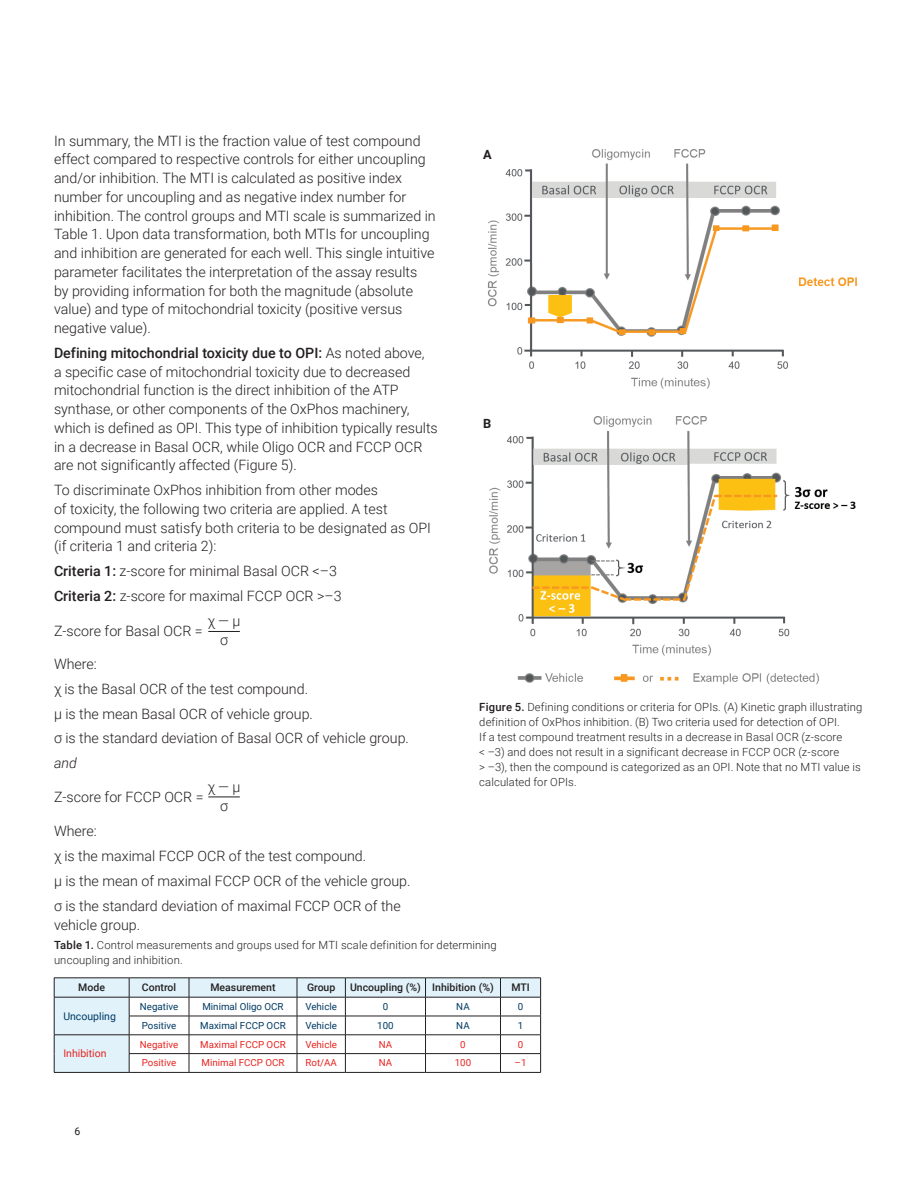
<style>
.page{position:relative;width:918px;height:1188px;background:#fff}
.page>*{position:absolute;margin:0;border:0;box-sizing:border-box;transform-origin:0 0}
.Text{font:300 14.25px/18.8px "Roboto";color:#231f20}
.Text-2{font:italic 300 14.25px "Roboto";color:#231f20}
.t1{font:700 12.75px "Roboto";color:#231f20}
.t2{font:300 11.25px/15px "Roboto";letter-spacing:.015em;color:#231f20}
.Table_header{font:500 10.5px "Roboto";color:#231f20}
.Table_text{font:10.5px "Roboto";color:#003a63}
.Table_text-2{font:10.5px "Roboto";color:#e72621}
.t3{font:10.5px "Roboto";color:#231f20}
.Table_text_small_cen{font:9.75px "Roboto";color:#003a63}
.Table_text_small_cen-2{font:9.75px "Roboto";color:#e72621}
.s1{font-weight:500}
</style>
<div class="page">
<hr style="left:208px;top:631px;width:32px;height:1px;background:#231f20">
<hr style="left:208px;top:797px;width:32px;height:1px;background:#231f20">
<img style="left:488px;top:149px;width:369px;height:536px">
<div style="left:498px;top:407px;width:15px;height:20px;background:#fff"></div>
<div style="left:499px;top:141px;width:19px;height:20px;background:#fff"></div>
<svg style="left:55px;top:979px;width:485px;height:93px"></svg>
<hr style="left:129px;top:1016px;width:60px;height:1px;background:#231f20">
<hr style="left:189px;top:1016px;width:108px;height:1px;background:#231f20">
<hr style="left:297px;top:1016px;width:48px;height:1px;background:#231f20">
<hr style="left:345px;top:1016px;width:81px;height:1px;background:#231f20">
<hr style="left:426px;top:1016px;width:75px;height:1px;background:#231f20">
<hr style="left:501px;top:1016px;width:40px;height:1px;background:#231f20">
<hr style="left:54px;top:1035px;width:75px;height:1px;background:#231f20">
<hr style="left:129px;top:1035px;width:60px;height:1px;background:#231f20">
<hr style="left:189px;top:1035px;width:108px;height:1px;background:#231f20">
<hr style="left:297px;top:1035px;width:48px;height:1px;background:#231f20">
<hr style="left:345px;top:1035px;width:81px;height:1px;background:#231f20">
<hr style="left:426px;top:1035px;width:75px;height:1px;background:#231f20">
<hr style="left:501px;top:1035px;width:40px;height:1px;background:#231f20">
<hr style="left:129px;top:1053px;width:60px;height:1px;background:#231f20">
<hr style="left:189px;top:1053px;width:108px;height:1px;background:#231f20">
<svg style="left:189px;top:979px;width:1px;height:93px"></svg>
<hr style="left:297px;top:1053px;width:48px;height:1px;background:#231f20">
<svg style="left:297px;top:979px;width:1px;height:93px"></svg>
<hr style="left:345px;top:1053px;width:81px;height:1px;background:#231f20">
<svg style="left:345px;top:979px;width:1px;height:93px"></svg>
<hr style="left:426px;top:1053px;width:75px;height:1px;background:#231f20">
<svg style="left:425px;top:979px;width:1px;height:93px"></svg>
<hr style="left:501px;top:1053px;width:40px;height:1px;background:#231f20">
<svg style="left:500px;top:979px;width:1px;height:93px"></svg>
<hr style="left:54px;top:1072px;width:75px;height:1px;background:#231f20">
<svg style="left:129px;top:979px;width:1px;height:93px"></svg>
<hr style="left:129px;top:1072px;width:60px;height:1px;background:#231f20">
<hr style="left:189px;top:1072px;width:108px;height:1px;background:#231f20">
<hr style="left:297px;top:1072px;width:48px;height:1px;background:#231f20">
<hr style="left:345px;top:1072px;width:81px;height:1px;background:#231f20">
<hr style="left:426px;top:1072px;width:75px;height:1px;background:#231f20">
<hr style="left:501px;top:1072px;width:40px;height:1px;background:#231f20">
<hr style="left:54px;top:978px;width:75px;height:1px;background:#231f20">
<svg style="left:54px;top:978px;width:1px;height:94px"></svg>
<hr style="left:129px;top:978px;width:60px;height:1px;background:#231f20">
<hr style="left:189px;top:978px;width:108px;height:1px;background:#231f20">
<hr style="left:297px;top:978px;width:48px;height:1px;background:#231f20">
<hr style="left:345px;top:978px;width:81px;height:1px;background:#231f20">
<hr style="left:426px;top:978px;width:75px;height:1px;background:#231f20">
<hr style="left:501px;top:978px;width:40px;height:1px;background:#231f20">
<svg style="left:540px;top:978px;width:1px;height:94px"></svg>
<hr style="left:54px;top:997px;width:75px;height:1px;background:#231f20">
<hr style="left:129px;top:997px;width:60px;height:1px;background:#231f20">
<hr style="left:189px;top:997px;width:108px;height:1px;background:#231f20">
<hr style="left:297px;top:997px;width:48px;height:1px;background:#231f20">
<hr style="left:345px;top:997px;width:81px;height:1px;background:#231f20">
<hr style="left:426px;top:997px;width:75px;height:1px;background:#231f20">
<hr style="left:501px;top:997px;width:40px;height:1px;background:#231f20">
<p class="Text" style="left:54px;top:131px;width:383px">In summary, the MTI is the fraction value of test compound effect compared to respective controls for either uncoupling and/or inhibition. The MTI is calculated as positive index number for uncoupling and as negative index number for inhibition. The control groups and MTI scale is summarized in Table 1. Upon data transformation, both MTIs for uncoupling and inhibition are generated for each well. This single intuitive parameter facilitates the interpretation of the assay results<br>by providing information for both the magnitude (absolute value) and type of mitochondrial toxicity (positive versus negative value).</p>
<p class="Text" style="left:54px;top:343px;width:385px"><span class="s1">Defining mitochondrial toxicity due to OPI:</span> As noted above,<br>a specific case of mitochondrial toxicity due to decreased mitochondrial function is the direct inhibition of the ATP synthase, or other components of the OxPhos machinery, which is defined as OPI. This type of inhibition typically results in a decrease in Basal OCR, while Oligo OCR and FCCP OCR are not significantly affected (Figure 5).</p>
<p class="Text" style="left:54px;top:480px;width:378px">To discriminate OxPhos inhibition from other modes<br>of toxicity, the following two criteria are applied. A test compound must satisfy both criteria to be designated as OPI (if criteria 1 and criteria 2):</p>
<p class="Text" style="left:54px;top:561px;width:285px"><span class="s1">Criteria 1:</span> z-score for minimal Basal OCR &lt;–3</p>
<p class="Text" style="left:54px;top:586px;width:289px"><span class="s1">Criteria 2:</span> z-score for maximal FCCP OCR &gt;–3</p>
<p class="Text" style="left:54px;top:621px;width:150px">Z-score for Basal OCR =</p>
<p class="Text" style="left:208px;top:611px;width:34px">χ — µ</p>
<p class="Text" style="left:220px;top:630px;width:9px">σ</p>
<p class="Text" style="left:54px;top:654px;width:44px">Where:</p>
<p class="Text" style="left:54px;top:679px;width:256px">χ is the Basal OCR of the test compound.</p>
<p class="Text" style="left:54px;top:704px;width:261px">µ is the mean Basal OCR of vehicle group.</p>
<p class="Text" style="left:54px;top:729px;width:357px">σ is the standard deviation of Basal OCR of vehicle group.</p>
<p class="Text-2" style="left:54px;top:753px;width:24px">and</p>
<p class="Text" style="left:54px;top:787px;width:151px">Z-score for FCCP OCR =</p>
<p class="Text" style="left:208px;top:777px;width:34px">χ — µ</p>
<p class="Text" style="left:220px;top:796px;width:9px">σ</p>
<p class="Text" style="left:54px;top:822px;width:44px">Where:</p>
<p class="Text" style="left:54px;top:846px;width:314px">χ is the maximal FCCP OCR of the test compound.</p>
<p class="Text" style="left:54px;top:871px;width:358px">µ is the mean of maximal FCCP OCR of the vehicle group.</p>
<p class="Text" style="left:54px;top:896px;width:348px">σ is the standard deviation of maximal FCCP OCR of the vehicle group.</p>
<p class="t1" style="left:483px;top:145px;width:10px">A</p>
<p class="t1" style="left:483px;top:414px;width:10px">B</p>
<p class="t2" style="left:479px;top:699px;width:385px"><span class="s1">Figure 5.</span> Defining conditions or criteria for OPIs. (A) Kinetic graph illustrating definition of OxPhos inhibition. (B) Two criteria used for detection of OPI.<br>If a test compound treatment results in a decrease in Basal OCR (z-score<br>&lt; –3) and does not result in a significant decrease in FCCP OCR (z-score<br>&gt; –3), then the compound is categorized as an OPI. Note that no MTI value is calculated for OPIs.</p>
<p class="t2" style="left:54px;top:938px;width:444px"><span class="s1">Table 1.</span> Control measurements and groups used for MTI scale definition for determining uncoupling and inhibition.</p>
<p class="Table_header" style="left:78px;top:980px;width:28px">Mode</p>
<p class="Table_header" style="left:142px;top:980px;width:36px">Control</p>
<p class="Table_header" style="left:210px;top:980px;width:67px">Measurement</p>
<p class="Table_header" style="left:307px;top:980px;width:30px">Group</p>
<p class="Table_header" style="left:350px;top:980px;width:72px">Uncoupling (%)</p>
<p class="Table_header" style="left:432px;top:980px;width:63px">Inhibition (%)</p>
<p class="Table_header" style="left:511px;top:980px;width:20px">MTI</p>
<p class="Table_text" style="left:63px;top:1009px;width:54px">Uncoupling</p>
<p class="Table_text_small_cen" style="left:140px;top:1000px;width:40px">Negative</p>
<p class="Table_text_small_cen" style="left:202px;top:1000px;width:83px">Minimal Oligo OCR</p>
<p class="Table_text_small_cen" style="left:305px;top:1000px;width:33px">Vehicle</p>
<p class="Table_text_small_cen" style="left:383px;top:1000px;width:7px">0</p>
<p class="Table_text_small_cen" style="left:456px;top:1000px;width:15px">NA</p>
<p class="Table_text_small_cen" style="left:518px;top:1000px;width:7px">0</p>
<p class="Table_text_small_cen" style="left:142px;top:1019px;width:36px">Positive</p>
<p class="Table_text_small_cen" style="left:200px;top:1019px;width:87px">Maximal FCCP OCR</p>
<p class="Table_text_small_cen" style="left:305px;top:1019px;width:33px">Vehicle</p>
<p class="Table_text_small_cen" style="left:377px;top:1019px;width:18px">100</p>
<p class="Table_text_small_cen" style="left:456px;top:1019px;width:15px">NA</p>
<p class="Table_text_small_cen" style="left:518px;top:1019px;width:7px">1</p>
<p class="Table_text-2" style="left:63px;top:1046px;width:45px">Inhibition</p>
<p class="t3" style="left:75px;top:1124px;width:7px">6</p>
<p class="Table_text_small_cen-2" style="left:140px;top:1037px;width:40px">Negative</p>
<p class="Table_text_small_cen-2" style="left:200px;top:1037px;width:87px">Maximal FCCP OCR</p>
<p class="Table_text_small_cen-2" style="left:305px;top:1037px;width:33px">Vehicle</p>
<p class="Table_text_small_cen-2" style="left:379px;top:1037px;width:15px">NA</p>
<p class="Table_text_small_cen-2" style="left:460px;top:1037px;width:7px">0</p>
<p class="Table_text_small_cen-2" style="left:518px;top:1037px;width:7px">0</p>
<p class="Table_text_small_cen-2" style="left:142px;top:1056px;width:36px">Positive</p>
<p class="Table_text_small_cen-2" style="left:202px;top:1056px;width:84px">Minimal FCCP OCR</p>
<p class="Table_text_small_cen-2" style="left:305px;top:1056px;width:33px">Rot/AA</p>
<p class="Table_text_small_cen-2" style="left:379px;top:1056px;width:15px">NA</p>
<p class="Table_text_small_cen-2" style="left:455px;top:1056px;width:18px">100</p>
<p class="Table_text_small_cen-2" style="left:515px;top:1056px;width:13px">–1</p>
</div>
